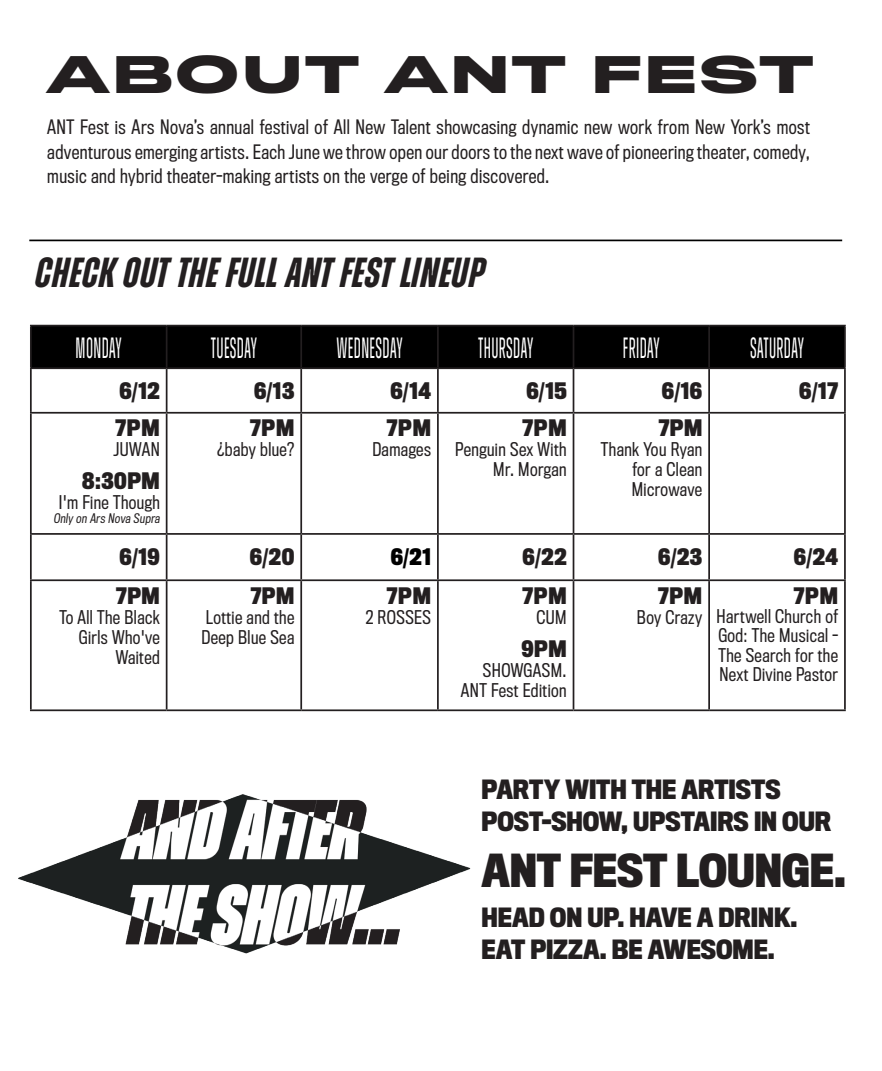
<style>
.page{position:relative;width:882px;height:1071px;background:#fff}
.page>*{position:absolute;margin:0;border:0;box-sizing:border-box;transform-origin:0 0}
.Front_Page_Date{font:700 47.25px "Titling Gothic FB Extended";letter-spacing:.04em;color:#231f20}
.t1{font:italic 700 42px "Zuume";letter-spacing:.02em;color:#231f20}
.t2{font:700 42px "Titling Gothic FB Cond";letter-spacing:-.005em;color:#231f20}
.t3{font:29.22px "Zuume";letter-spacing:.02em;color:#fff;scale:.63 1}
.t4{font:700 24.5px/31.5px "Titling Gothic FB Cond";letter-spacing:-.005em;color:#231f20}
.t5{font:700 21px "Titling Gothic FB Cond";letter-spacing:.025em;color:#231f20}
.t6{font:700 21px "Titling Gothic FB Cond";color:#000}
.Front_Page_Date-2{font:18.38px/24.5px "Titling Gothic FB Cond";letter-spacing:.025em;color:#231f20;text-align:justify}
.t7{font:17.5px/19.9px "Titling Gothic FB Cond";letter-spacing:.025em;color:#231f20;text-align:right}
.t8{font:12.25px "Titling Gothic FB Cond";color:#231f20}
</style>
<div class="page">
<div style="left:32px;top:326px;width:812px;height:41px;background:#000"></div>
<hr style="left:30px;top:325px;width:137px;height:1px;background:#231f20">
<hr style="left:30px;top:326px;width:2px;height:41px;background:#231f20">
<hr style="left:167px;top:325px;width:134px;height:1px;background:#231f20">
<hr style="left:166px;top:326px;width:2px;height:41px;background:#231f20">
<hr style="left:301px;top:325px;width:137px;height:1px;background:#231f20">
<hr style="left:300px;top:326px;width:2px;height:41px;background:#231f20">
<hr style="left:438px;top:325px;width:136px;height:1px;background:#231f20">
<hr style="left:437px;top:326px;width:2px;height:41px;background:#231f20">
<hr style="left:574px;top:325px;width:135px;height:1px;background:#231f20">
<hr style="left:573px;top:326px;width:1px;height:41px;background:#231f20">
<hr style="left:709px;top:325px;width:137px;height:1px;background:#231f20">
<hr style="left:708px;top:326px;width:2px;height:41px;background:#231f20">
<hr style="left:844px;top:326px;width:2px;height:41px;background:#231f20">
<hr style="left:30px;top:367px;width:137px;height:2px;background:#231f20">
<hr style="left:30px;top:369px;width:2px;height:43px;background:#231f20">
<hr style="left:167px;top:367px;width:134px;height:2px;background:#231f20">
<hr style="left:166px;top:369px;width:2px;height:43px;background:#231f20">
<hr style="left:301px;top:367px;width:137px;height:2px;background:#231f20">
<hr style="left:300px;top:369px;width:2px;height:43px;background:#231f20">
<hr style="left:438px;top:367px;width:136px;height:2px;background:#231f20">
<hr style="left:437px;top:369px;width:2px;height:43px;background:#231f20">
<hr style="left:574px;top:367px;width:135px;height:2px;background:#231f20">
<hr style="left:573px;top:369px;width:1px;height:43px;background:#231f20">
<hr style="left:709px;top:367px;width:137px;height:2px;background:#231f20">
<hr style="left:708px;top:369px;width:2px;height:43px;background:#231f20">
<hr style="left:844px;top:369px;width:2px;height:43px;background:#231f20">
<hr style="left:30px;top:412px;width:137px;height:2px;background:#231f20">
<hr style="left:30px;top:414px;width:2px;height:119px;background:#231f20">
<hr style="left:167px;top:412px;width:134px;height:2px;background:#231f20">
<hr style="left:166px;top:414px;width:2px;height:119px;background:#231f20">
<hr style="left:301px;top:412px;width:137px;height:2px;background:#231f20">
<hr style="left:300px;top:414px;width:2px;height:119px;background:#231f20">
<hr style="left:438px;top:412px;width:136px;height:2px;background:#231f20">
<hr style="left:437px;top:414px;width:2px;height:119px;background:#231f20">
<hr style="left:574px;top:412px;width:135px;height:2px;background:#231f20">
<hr style="left:573px;top:414px;width:1px;height:119px;background:#231f20">
<hr style="left:709px;top:412px;width:137px;height:2px;background:#231f20">
<hr style="left:708px;top:414px;width:2px;height:119px;background:#231f20">
<hr style="left:844px;top:414px;width:2px;height:119px;background:#231f20">
<hr style="left:30px;top:533px;width:137px;height:2px;background:#231f20">
<hr style="left:30px;top:535px;width:2px;height:44px;background:#231f20">
<hr style="left:167px;top:533px;width:134px;height:2px;background:#231f20">
<hr style="left:166px;top:535px;width:2px;height:44px;background:#231f20">
<hr style="left:301px;top:533px;width:137px;height:2px;background:#231f20">
<hr style="left:300px;top:535px;width:2px;height:44px;background:#231f20">
<hr style="left:438px;top:533px;width:136px;height:2px;background:#231f20">
<hr style="left:437px;top:535px;width:2px;height:44px;background:#231f20">
<hr style="left:574px;top:533px;width:135px;height:2px;background:#231f20">
<hr style="left:573px;top:535px;width:1px;height:44px;background:#231f20">
<hr style="left:709px;top:533px;width:137px;height:2px;background:#231f20">
<hr style="left:708px;top:535px;width:2px;height:44px;background:#231f20">
<hr style="left:844px;top:535px;width:2px;height:44px;background:#231f20">
<hr style="left:30px;top:579px;width:137px;height:2px;background:#231f20">
<hr style="left:30px;top:581px;width:2px;height:128px;background:#231f20">
<hr style="left:167px;top:579px;width:134px;height:2px;background:#231f20">
<hr style="left:166px;top:581px;width:2px;height:128px;background:#231f20">
<hr style="left:301px;top:579px;width:137px;height:2px;background:#231f20">
<hr style="left:300px;top:581px;width:2px;height:128px;background:#231f20">
<hr style="left:438px;top:579px;width:136px;height:2px;background:#231f20">
<hr style="left:437px;top:581px;width:2px;height:128px;background:#231f20">
<hr style="left:574px;top:579px;width:135px;height:2px;background:#231f20">
<hr style="left:573px;top:581px;width:1px;height:128px;background:#231f20">
<hr style="left:709px;top:579px;width:137px;height:2px;background:#231f20">
<hr style="left:708px;top:581px;width:2px;height:128px;background:#231f20">
<hr style="left:844px;top:581px;width:2px;height:128px;background:#231f20">
<hr style="left:30px;top:709px;width:137px;height:2px;background:#231f20">
<hr style="left:167px;top:709px;width:134px;height:2px;background:#231f20">
<hr style="left:301px;top:709px;width:137px;height:2px;background:#231f20">
<hr style="left:438px;top:709px;width:136px;height:2px;background:#231f20">
<hr style="left:574px;top:709px;width:135px;height:2px;background:#231f20">
<hr style="left:709px;top:709px;width:137px;height:2px;background:#231f20">
<hr style="left:29px;top:240px;width:813px;height:1px;background:#000">
<img style="left:18px;top:794px;width:453px;height:160px">
<p class="Front_Page_Date" style="left:46px;top:43px;width:769px">ABOUT ANT FEST</p>
<p class="Front_Page_Date-2" style="left:47px;top:115px;width:764px">ANT Fest is Ars Nova’s annual festival of All New Talent showcasing dynamic new work from New York’s most adventurous emerging artists. Each June we throw open our doors to the next wave of pioneering theater, comedy, music and hybrid theater-making artists on the verge of being discovered.</p>
<p class="t1" style="left:36px;top:251px;width:450px">CHECK OUT THE FULL ANT FEST LINEUP</p>
<p class="t3" style="left:76px;top:333px;width:75px">MONDAY</p>
<p class="t3" style="left:211px;top:333px;width:75px">TUESDAY</p>
<p class="t3" style="left:336px;top:333px;width:107px">WEDNESDAY</p>
<p class="t3" style="left:478px;top:333px;width:89px">THURSDAY</p>
<p class="t3" style="left:623px;top:333px;width:60px">FRIDAY</p>
<p class="t3" style="left:750px;top:333px;width:87px">SATURDAY</p>
<p class="t5" style="left:119px;top:378px;width:42px">6/12</p>
<p class="t5" style="left:254px;top:378px;width:42px">6/13</p>
<p class="t5" style="left:390px;top:378px;width:42px">6/14</p>
<p class="t5" style="left:526px;top:378px;width:42px">6/15</p>
<p class="t5" style="left:662px;top:378px;width:42px">6/16</p>
<p class="t5" style="left:799px;top:378px;width:40px">6/17</p>
<p class="t5" style="left:116px;top:415px;width:45px">7PM</p>
<p class="t7" style="left:113px;top:440px;width:48px">JUWAN</p>
<p class="t5" style="left:82px;top:468px;width:79px">8:30PM</p>
<p class="t7" style="left:59px;top:493px;width:102px">I'm Fine Though</p>
<p class="t8" style="left:53px;top:512px;width:110px">Only on Ars Nova Supra</p>
<p class="t5" style="left:250px;top:415px;width:45px">7PM</p>
<p class="t7" style="left:217px;top:440px;width:79px">¿baby blue?</p>
<p class="t5" style="left:387px;top:415px;width:45px">7PM</p>
<p class="t7" style="left:372px;top:440px;width:60px">Damages</p>
<p class="t5" style="left:522px;top:415px;width:45px">7PM</p>
<p class="t7" style="left:455px;top:440px;width:113px">Penguin Sex With<br>Mr. Morgan</p>
<p class="t5" style="left:659px;top:415px;width:45px">7PM</p>
<p class="t7" style="left:632px;top:440px;width:72px;text-align:justify;text-indent:-31px">Thank You Ryan for a Clean Microwave</p>
<p class="t5" style="left:119px;top:544px;width:42px">6/19</p>
<p class="t5" style="left:250px;top:544px;width:46px">6/20</p>
<p class="t6" style="left:391px;top:544px;width:42px">6/21</p>
<p class="t5" style="left:523px;top:544px;width:46px">6/22</p>
<p class="t5" style="left:658px;top:544px;width:46px">6/23</p>
<p class="t5" style="left:794px;top:544px;width:46px">6/24</p>
<p class="t5" style="left:116px;top:583px;width:45px">7PM</p>
<p class="t7" style="left:59px;top:607px;width:102px">To All The Black<br>Girls Who've<br>Waited</p>
<p class="t5" style="left:251px;top:583px;width:45px">7PM</p>
<p class="t7" style="left:201px;top:607px;width:94px;text-align:left">Lottie and the<br>Deep Blue Sea</p>
<p class="t5" style="left:387px;top:583px;width:45px">7PM</p>
<p class="t7" style="left:366px;top:607px;width:67px">2 ROSSES</p>
<p class="t5" style="left:522px;top:583px;width:45px">7PM</p>
<p class="t7" style="left:537px;top:607px;width:32px">CUM</p>
<p class="t5" style="left:521px;top:636px;width:47px">9PM</p>
<p class="t7" style="left:483px;top:660px;width:85px">SHOWGASM.</p>
<p class="t7" style="left:461px;top:680px;width:107px">ANT Fest Edition</p>
<p class="t5" style="left:658px;top:583px;width:45px">7PM</p>
<p class="t7" style="left:637px;top:607px;width:67px">Boy Crazy</p>
<p class="t5" style="left:794px;top:583px;width:45px">7PM</p>
<p class="t7" style="left:717px;top:607px;width:123px;line-height:19.2px;text-align:justify">Hartwell Church of God: The Musical - The Search for the Next Divine Pastor</p>
<p class="t4" style="left:481px;top:774px;width:301px">PARTY WITH THE ARTISTS</p>
<p class="t4" style="left:481px;top:805px;width:351px">POST-SHOW, UPSTAIRS IN OUR</p>
<p class="t2" style="left:481px;top:845px;width:366px">ANT FEST LOUNGE.</p>
<p class="t4" style="left:481px;top:902px;width:318px">HEAD ON UP. HAVE A DRINK.<br>EAT PIZZA. BE AWESOME.</p>
</div>
